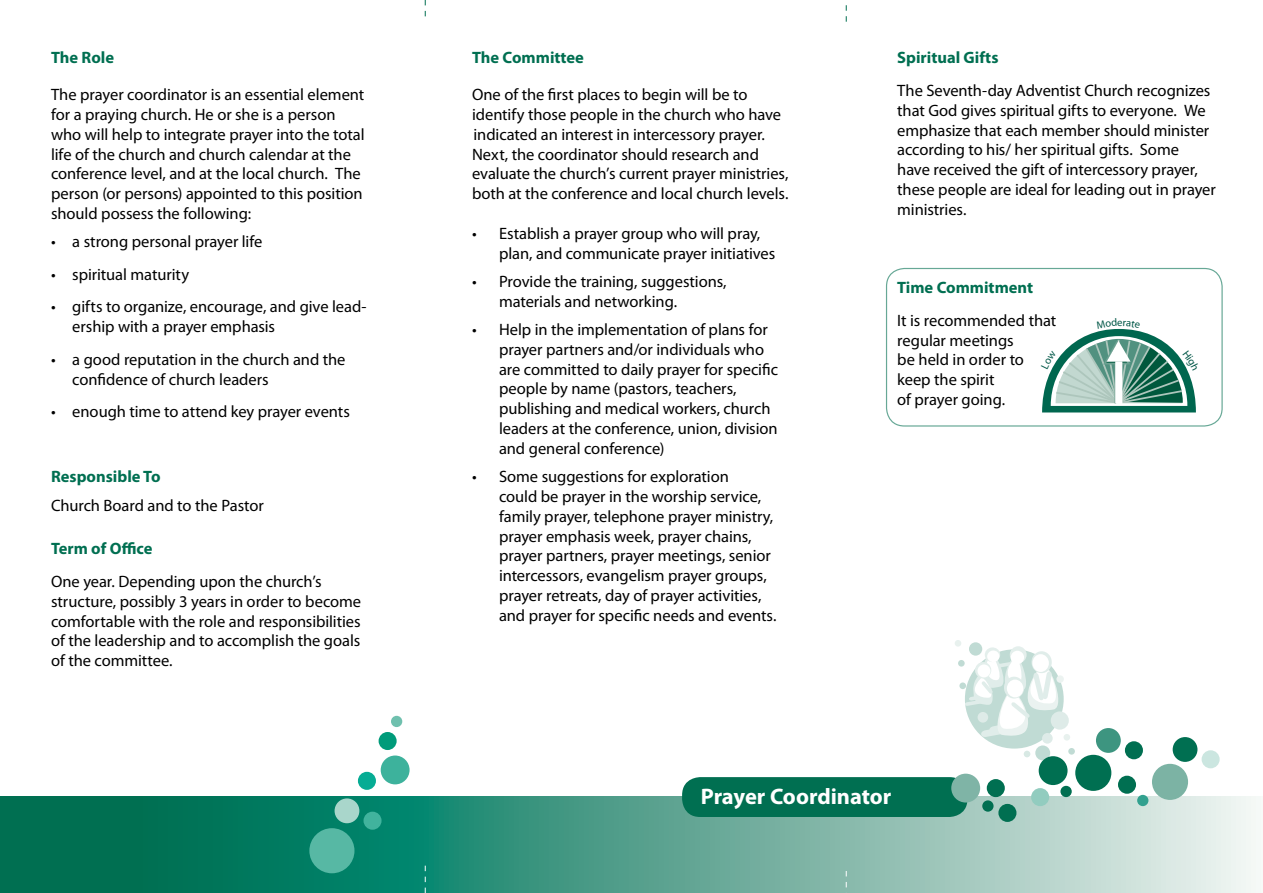
<style>
.page{position:relative;width:1263px;height:893px;background:#fff}
.page>*{position:absolute;margin:0;border:0;box-sizing:border-box;transform-origin:0 0}
.t1{font:700 22.5px "Myriad Pro";letter-spacing:-.005em;color:#fff}
.t2{font:16.5px/19.8px "Myriad Pro";letter-spacing:-.005em;color:#000}
.t3{font:700 16.5px "Myriad Pro";color:#006f51}
.t4{font:10.65px "Myriad";color:#005747}
</style>
<div class="page">
<svg style="left:965px;top:649px;width:99px;height:100px"></svg>
<svg style="left:1051px;top:711px;width:18px;height:19px"></svg>
<div style="left:959px;top:682px;width:7px;height:7px;background:#c0dbd4;border-radius:50%"></div>
<div style="left:958px;top:660px;width:7px;height:7px;background:#c0dbd4;border-radius:50%"></div>
<div style="left:969px;top:642px;width:13px;height:14px;background:#c0dbd4;border-radius:50%"></div>
<div style="left:1042px;top:733px;width:11px;height:11px;background:#deebe8;border-radius:50%"></div>
<div style="left:955px;top:640px;width:6px;height:7px;background:#e8f1ee;border-radius:50%"></div>
<div style="left:1068px;top:748px;width:7px;height:7px;background:#c0dbd4;border-radius:50%"></div>
<div style="left:1063px;top:734px;width:7px;height:7px;background:#e8f1ee;border-radius:50%"></div>
<div style="left:1010px;top:646px;width:16px;height:17px;background:#eef5f3;border-radius:50%"></div>
<svg style="left:965px;top:647px;width:102px;height:90px"></svg>
<svg style="left:1004px;top:677px;width:20px;height:21px"></svg>
<div style="left:1007px;top:680px;width:16px;height:17px;background:#fff;border-radius:50%"></div>
<svg style="left:1035px;top:745px;width:15px;height:15px"></svg>
<svg style="left:1024px;top:751px;width:6px;height:6px"></svg>
<svg style="left:0;top:796px;width:1256px;height:97px;background:#57a390"></svg>
<div style="left:682px;top:777px;width:285px;height:40px;background:#006f51;border-radius:18px"></div>
<div style="left:1039px;top:756px;width:28px;height:29px;background:#006f51;border-radius:50%"></div>
<div style="left:1075px;top:755px;width:36px;height:36px;background:#006f51;border-radius:50%"></div>
<div style="left:1096px;top:728px;width:25px;height:25px;background:#3d9580;border-radius:50%"></div>
<div style="left:1125px;top:741px;width:18px;height:18px;background:#006f51;border-radius:50%"></div>
<div style="left:998px;top:804px;width:18px;height:18px;background:#006f51;border-radius:50%"></div>
<div style="left:1031px;top:788px;width:18px;height:18px;background:#92ccbf;border-radius:50%"></div>
<div style="left:1060px;top:786px;width:12px;height:11px;background:#006f51;border-radius:50%"></div>
<div style="left:951px;top:774px;width:29px;height:28px;background:#7fb4a6;border-radius:50%"></div>
<div style="left:1152px;top:764px;width:36px;height:36px;background:#7cb3a4;border-radius:50%"></div>
<div style="left:1173px;top:737px;width:24px;height:25px;background:#006f51;border-radius:50%"></div>
<svg style="left:1201px;top:750px;width:19px;height:18px"></svg>
<div style="left:987px;top:779px;width:18px;height:18px;background:#006f51;border-radius:50%"></div>
<div style="left:1118px;top:776px;width:18px;height:18px;background:#006f51;border-radius:50%"></div>
<div style="left:1137px;top:795px;width:11px;height:11px;background:#32a18f;border-radius:50%"></div>
<div style="left:982px;top:800px;width:11px;height:12px;background:#006f51;border-radius:50%"></div>
<div style="left:381px;top:755px;width:29px;height:29px;background:#3db29c;border-radius:50%"></div>
<div style="left:309px;top:828px;width:45px;height:45px;background:#57b8a4;border-radius:50%"></div>
<div style="left:335px;top:798px;width:24px;height:25px;background:#a9d6cb;border-radius:50%"></div>
<div style="left:363px;top:812px;width:19px;height:18px;background:#41b39d;border-radius:50%"></div>
<div style="left:358px;top:772px;width:18px;height:18px;background:#06ac94;border-radius:50%"></div>
<div style="left:379px;top:732px;width:18px;height:18px;background:#009b7a;border-radius:50%"></div>
<div style="left:391px;top:716px;width:11px;height:11px;background:#6fc0ae;border-radius:50%"></div>
<svg style="left:425px;top:0;width:1px;height:16px"></svg>
<svg style="left:846px;top:5px;width:1px;height:17px"></svg>
<svg style="left:425px;top:866px;width:1px;height:27px"></svg>
<svg style="left:846px;top:871px;width:1px;height:22px"></svg>
<div style="left:886px;top:268px;width:337px;height:159px;border:1px solid #67a896;border-radius:18px"></div>
<svg style="left:1042px;top:329px;width:154px;height:83px"></svg>
<p class="t3" style="left:51px;top:47px;width:65px">The Role</p>
<p class="t2" style="left:51px;top:85px;width:315px">The prayer coordinator is an essential element for a praying church. He or she is a person who will help to integrate prayer into the total life of the church and church calendar at the conference level, and at the local church. The person (or persons) appointed to this position should possess the following:</p>
<p class="t2" style="left:51px;top:232px;width:213px">• a strong personal prayer life</p>
<p class="t2" style="left:51px;top:264px;width:140px">• spiritual maturity</p>
<p class="t2" style="left:72px;top:297px;width:296px;text-indent:-21px">• gifts to organize, encourage, and give lead&shy;ership with a prayer emphasis</p>
<p class="t2" style="left:72px;top:349px;width:275px;text-indent:-21px">• a good reputation in the church and the confidence of church leaders</p>
<p class="t2" style="left:51px;top:401px;width:300px">• enough time to attend key prayer events</p>
<p class="t3" style="left:51px;top:466px;width:111px">Responsible To</p>
<p class="t2" style="left:51px;top:495px;width:214px">Church Board and to the Pastor</p>
<p class="t3" style="left:51px;top:538px;width:103px">Term of Office</p>
<p class="t2" style="left:51px;top:571px;width:312px">One year. Depending upon the church’s structure, possibly 3 years in order to become comfortable with the role and responsibilities of the leadership and to accomplish the goals of the committee.</p>
<p class="t3" style="left:472px;top:47px;width:113px">The Committee</p>
<p class="t2" style="left:472px;top:85px;width:318px">One of the first places to begin will be to identify those people in the church who have indicated an interest in intercessory prayer.<br>Next, the coordinator should research and evaluate the church’s current prayer ministries, both at the conference and local church levels.</p>
<p class="t2" style="left:499px;top:223px;width:278px;text-indent:-27px">• Establish a prayer group who will pray, plan, and communicate prayer initiatives</p>
<p class="t2" style="left:499px;top:271px;width:229px;text-indent:-27px">• Provide the training, suggestions, materials and networking.</p>
<p class="t2" style="left:499px;top:319px;width:281px;text-indent:-27px">• Help in the implementation of plans for prayer partners and/or individuals who are committed to daily prayer for specific people by name (pastors, teachers, publishing and medical workers, church leaders at the conference, union, division and general conference)</p>
<p class="t2" style="left:499px;top:466px;width:279px;text-indent:-27px">• Some suggestions for exploration<br>could be prayer in the worship service, family prayer, telephone prayer ministry, prayer emphasis week, prayer chains, prayer partners, prayer meetings, senior intercessors, evangelism prayer groups, prayer retreats, day of prayer activities, and prayer for specific needs and events.</p>
<p class="t3" style="left:897px;top:47px;width:103px">Spiritual Gifts</p>
<p class="t2" style="left:897px;top:80px;width:320px">The Seventh-day Adventist Church recognizes that God gives spiritual gifts to everyone. We emphasize that each member should minister according to his/ her spiritual gifts. Some<br>have received the gift of intercessory prayer, these people are ideal for leading out in prayer ministries.</p>
<p class="t3" style="left:897px;top:277px;width:137px">Time Commitment</p>
<p class="t2" style="left:897px;top:310px;width:161px">It is recommended that regular meetings<br>be held in order to keep the spirit<br>of prayer going.</p>
<p class="t4" style="left:1117px;top:317px;width:7px">e</p>
<h1 class="t1" style="left:701px;top:782px;width:192px">Prayer Coordinator</h1>
</div>
